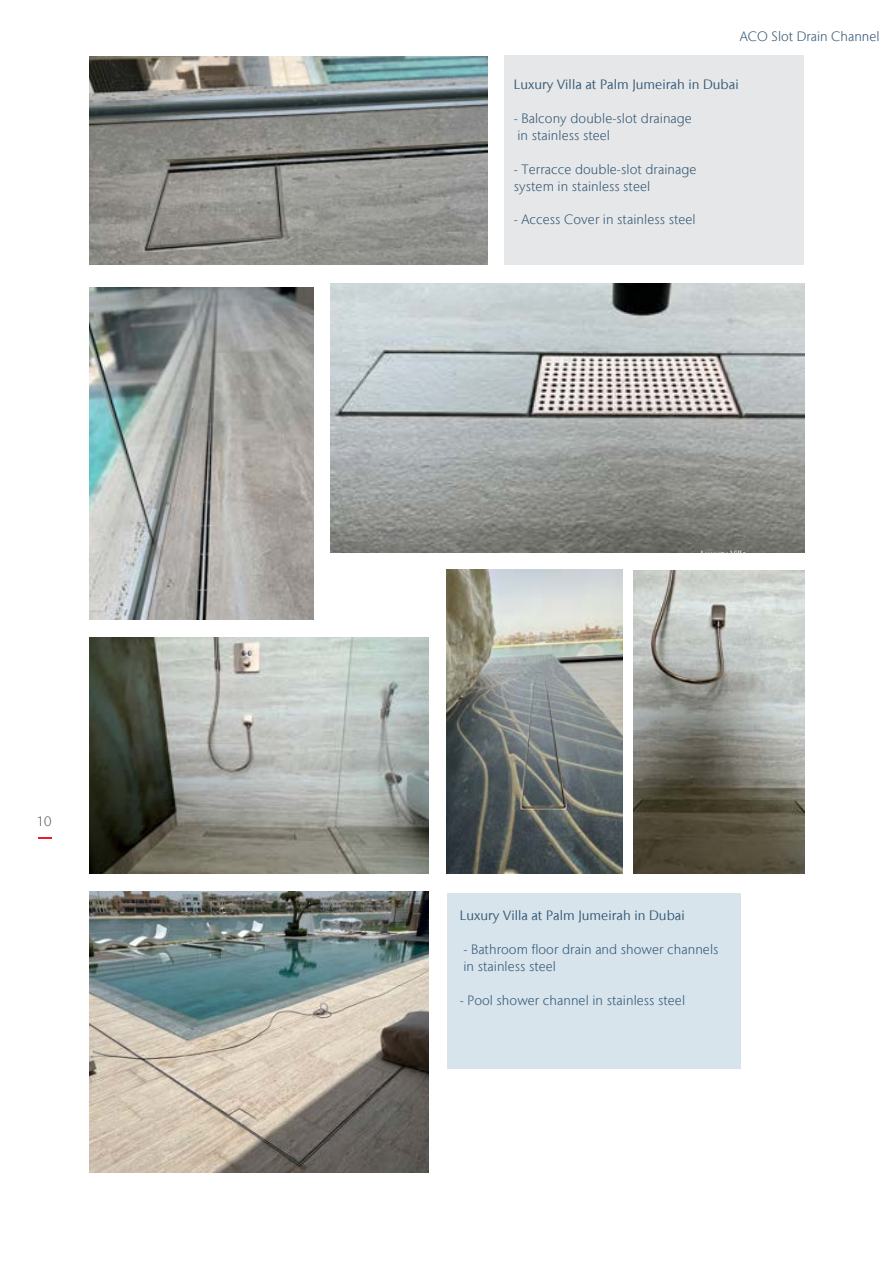
<style>
.page{position:relative;width:893px;height:1264px;background:#fff}
.page>*{position:absolute;margin:0;border:0;box-sizing:border-box;transform-origin:0 0}
.t1{font:300 13.5px "Stone Sans IIITC Com";letter-spacing:.005em;color:#345875}
.t2{font:13.5px "Stone Sans IIITC Com";letter-spacing:.005em;color:#345875}
.t3{font:300 13.5px "Stone Sans IIITC Com";color:#58585a}
.t4{font:9px "Stone Sans";color:#fff}
</style>
<div class="page">
<img style="left:89px;top:892px;width:339px;height:280px">
<div style="left:504px;top:55px;width:300px;height:209px;background:#e6e7e8"></div>
<img style="left:89px;top:56px;width:399px;height:208px">
<img style="left:89px;top:287px;width:224px;height:332px">
<img style="left:330px;top:283px;width:474px;height:269px">
<img style="left:446px;top:569px;width:176px;height:304px">
<img style="left:89px;top:637px;width:339px;height:236px">
<img style="left:633px;top:571px;width:171px;height:302px">
<svg style="left:38px;top:837px;width:13px;height:1px"></svg>
<div style="left:446px;top:893px;width:294px;height:175px;background:#d7e4ec"></div>
<p class="t3" style="left:37px;top:812px;width:16px">10</p>
<p class="t1" style="left:739px;top:27px;width:141px">ACO Slot Drain Channel</p>
<p class="t2" style="left:514px;top:75px;width:226px">Luxury Villa at Palm Jumeirah in Dubai</p>
<p class="t1" style="left:514px;top:109px;width:180px">- Balcony double-slot drainage</p>
<p class="t1" style="left:517px;top:126px;width:94px">in stainless steel</p>
<p class="t1" style="left:514px;top:160px;width:184px">- Terracce double-slot drainage</p>
<p class="t1" style="left:514px;top:177px;width:138px">system in stainless steel</p>
<p class="t1" style="left:514px;top:210px;width:183px">- Access Cover in stainless steel</p>
<p class="t4" style="left:701px;top:549px;width:47px">Luxury Villa</p>
<p class="t2" style="left:460px;top:906px;width:226px">Luxury Villa at Palm Jumeirah in Dubai</p>
<p class="t1" style="left:463px;top:940px;width:256px">- Bathroom floor drain and shower channels</p>
<p class="t1" style="left:463px;top:957px;width:94px">in stainless steel</p>
<p class="t1" style="left:460px;top:991px;width:227px">- Pool shower channel in stainless steel</p>
</div>
